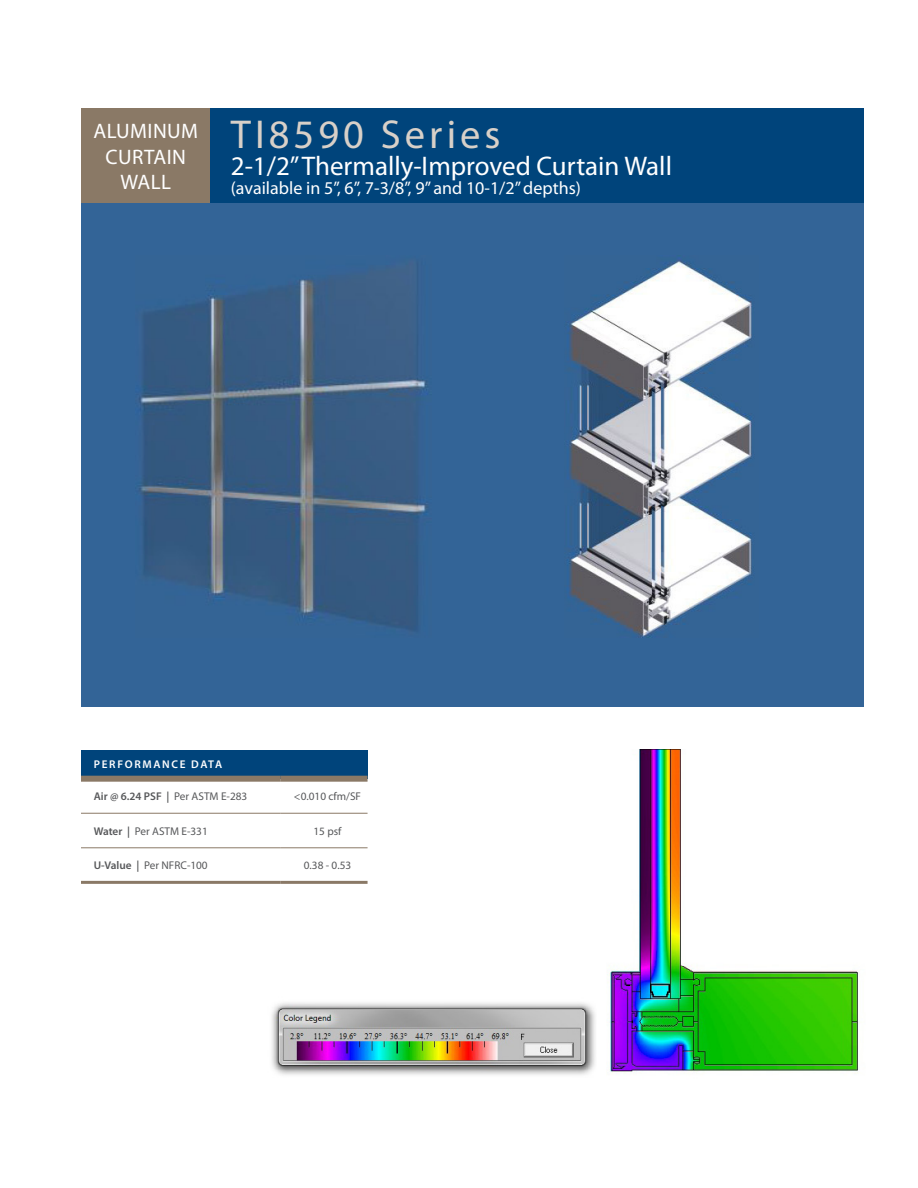
<style>
.page{position:relative;width:918px;height:1188px;background:#fff}
.page>*{position:absolute;margin:0;border:0;box-sizing:border-box;transform-origin:0 0}
.t1{font:40.5px "Myriad Pro";letter-spacing:.1em;color:#d8d0c8}
.t2{font:27px "Myriad Pro";color:#fff}
.t3{font:21px/25.2px "Myriad Pro";letter-spacing:.02em;color:#fff;text-align:center}
.t4{font:18px "Myriad Pro";color:#fff}
.Table_SubHeader{font:11.25px "Myriad Pro";color:#57585a}
.Table_Content{font:11.25px "Myriad Pro";color:#57585a}
.Table_SubHeader-2{font:600 11.25px "Myriad Pro";color:#57585a}
.Table_Header{font:600 11.25px "Myriad Pro";letter-spacing:.15em;color:#fff}
.s1{font-weight:400}
.s2{font-weight:600}
</style>
<div class="page">
<div style="left:81px;top:108px;width:130px;height:95px;background:#8a7966"></div>
<div style="left:211px;top:108px;width:653px;height:95px;background:#00447b"></div>
<div style="left:81px;top:203px;width:783px;height:504px;background:#336497"></div>
<img style="left:139px;top:261px;width:290px;height:371px">
<img style="left:568px;top:258px;width:184px;height:379px">
<div style="left:81px;top:750px;width:287px;height:29px;background:#00447b"></div>
<hr style="left:81px;top:813px;width:200px;height:1px;background:#8a7966">
<hr style="left:281px;top:813px;width:87px;height:1px;background:#8a7966">
<hr style="left:81px;top:848px;width:200px;height:1px;background:#8a7966">
<hr style="left:281px;top:848px;width:87px;height:1px;background:#8a7966">
<div style="left:81px;top:776px;width:200px;height:6px;background:#8a7966"></div>
<div style="left:281px;top:776px;width:87px;height:6px;background:#8a7966"></div>
<hr style="left:81px;top:881px;width:200px;height:3px;background:#8a7966">
<hr style="left:281px;top:881px;width:87px;height:3px;background:#8a7966">
<img style="left:607px;top:750px;width:251px;height:323px">
<img style="left:271px;top:1002px;width:324px;height:73px">
<p class="t3" style="left:93px;top:118px;width:106px">ALUMINUM<br>CURTAIN<br>WALL</p>
<h1 class="t1" style="left:231px;top:109px;width:271px">TI8590 Series</h1>
<h2 class="t2" style="left:231px;top:149px;width:443px">2-1/2” Thermally-Improved Curtain Wall</h2>
<p class="t4" style="left:231px;top:177px;width:352px">(available in 5”, 6”, 7-3/8”, 9” and 10-1/2” depths)</p>
<p class="Table_Header" style="left:94px;top:757px;width:130px">PERFORMANCE DATA</p>
<p class="Table_SubHeader-2" style="left:94px;top:789px;width:155px">Air @ 6.24 PSF | <span class="s1">Per ASTM E-283</span></p>
<p class="Table_Content" style="left:294px;top:789px;width:69px">&lt;0.010 cfm/SF</p>
<p class="Table_SubHeader" style="left:94px;top:824px;width:116px"><span class="s2">Water |</span> Per ASTM E-331</p>
<p class="Table_Content" style="left:314px;top:824px;width:30px">15 psf</p>
<p class="Table_SubHeader" style="left:94px;top:859px;width:116px"><span class="s2">U-Value |</span> Per NFRC-100</p>
<p class="Table_Content" style="left:304px;top:859px;width:49px">0.38 - 0.53</p>
</div>
